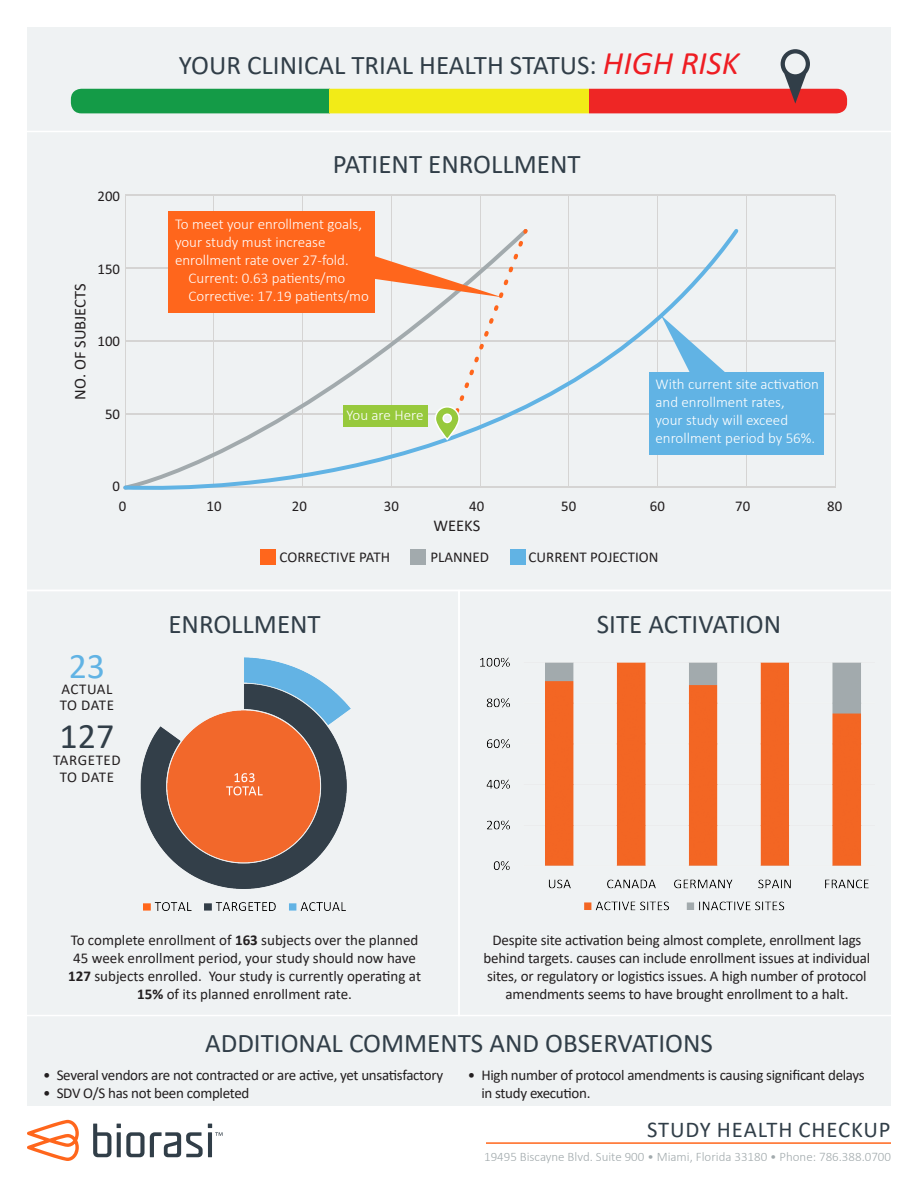
<style>
.page{position:relative;width:918px;height:1188px;background:#fff}
.page>*{position:absolute;margin:0;border:0;box-sizing:border-box;transform-origin:0 0}
.t1{font:36px "Calibri";color:#313e48}
.t2{font:36px "Calibri";color:#61b3e4}
.t3{font:27px "Calibri";color:#313e48}
.t4{font:22.65px "Calibri";letter-spacing:.04em;color:#313e48}
.t5{font:16.5px "Calibri";color:#231f20}
.t6{font:15px/18px "Calibri";letter-spacing:-.01em;color:#231f20;text-align:center}
.t7{font:300 15px/18px "Calibri";color:#fff}
.t8{font:15px/16.5px "Calibri";letter-spacing:.04em;color:#231f20;text-align:center}
.t9{font:15px/16.5px "Calibri";letter-spacing:.03em;color:#231f20}
.t10{font:14.85px "Calibri";color:#211d1e}
.t11{font:300 12.9px "Calibri";color:#a2aaad}
.s1{font-style:italic;font-size:33px;color:#ee1d23}
.s2{font-weight:700}
</style>
<div class="page">
<div style="left:27px;top:27px;width:864px;height:1079px;background:#eff2f3"></div>
<div style="left:0;top:590px;width:460px;height:426px;border:2px solid #fff"></div>
<div style="left:458px;top:590px;width:460px;height:426px;border:2px solid #fff"></div>
<div style="left:71px;top:89px;width:259px;height:24px;background:#149b47"></div>
<div style="left:330px;top:89px;width:259px;height:24px;background:#f2eb17"></div>
<div style="left:589px;top:89px;width:258px;height:24px;background:#ee2625"></div>
<svg style="left:781px;top:49px;width:29px;height:55px"></svg>
<hr style="left:125px;top:195px;width:1px;height:293px;background:#d5d4d3">
<hr style="left:125px;top:194px;width:710px;height:1px;background:#d5d4d3">
<hr style="left:125px;top:267px;width:710px;height:1px;background:#d5d4d3">
<hr style="left:125px;top:340px;width:710px;height:1px;background:#d5d4d3">
<hr style="left:125px;top:413px;width:710px;height:2px;background:#d5d4d3">
<hr style="left:125px;top:486px;width:710px;height:2px;background:#d5d4d3">
<hr style="left:213px;top:195px;width:1px;height:293px;background:#d5d4d3">
<hr style="left:302px;top:195px;width:1px;height:293px;background:#d5d4d3">
<hr style="left:391px;top:195px;width:1px;height:293px;background:#d5d4d3">
<hr style="left:480px;top:195px;width:1px;height:293px;background:#d5d4d3">
<hr style="left:569px;top:195px;width:1px;height:293px;background:#d5d4d3">
<hr style="left:657px;top:195px;width:1px;height:293px;background:#d5d4d3">
<hr style="left:746px;top:195px;width:1px;height:293px;background:#d5d4d3">
<hr style="left:835px;top:195px;width:1px;height:293px;background:#d5d4d3">
<svg style="left:123px;top:225px;width:619px;height:265px"></svg>
<div style="left:343px;top:406px;width:84px;height:21px;background:#97c93c"></div>
<div style="left:260px;top:549px;width:16px;height:16px;background:#ff661c"></div>
<div style="left:410px;top:549px;width:16px;height:16px;background:#a2aaad"></div>
<div style="left:510px;top:549px;width:15px;height:16px;background:#61b3e4"></div>
<div style="left:168px;top:211px;width:207px;height:102px;background:#ff661c"></div>
<div style="left:649px;top:372px;width:175px;height:82px;background:#61b3e4"></div>
<svg style="left:661px;top:315px;width:65px;height:57px"></svg>
<svg style="left:374px;top:231px;width:154px;height:209px"></svg>
<img style="left:480px;top:657px;width:389px;height:254px">
<svg style="left:93px;top:1124px;width:18px;height:33px"></svg>
<svg style="left:27px;top:1120px;width:52px;height:41px"></svg>
<svg style="left:117px;top:1124px;width:106px;height:33px"></svg>
<hr style="left:486px;top:1142px;width:405px;height:2px;background:#ff661c">
<img style="left:140px;top:657px;width:211px;height:254px">
<p class="t3" style="left:179px;top:47px;width:562px">YOUR CLINICAL TRIAL HEALTH STATUS: <span class="s1">HIGH RISK</span></p>
<p class="t10" style="left:98px;top:186px;width:24px">200</p>
<p class="t5" style="left:69px;top:400px;width:118px;rotate:-90deg">NO. OF SUBJECTS</p>
<p class="t10" style="left:98px;top:258px;width:24px">150</p>
<p class="t10" style="left:98px;top:331px;width:24px">100</p>
<p class="t10" style="left:105px;top:404px;width:17px">50</p>
<p class="t3" style="left:333px;top:145px;width:249px">PATIENT ENROLLMENT</p>
<p class="t7" style="left:175px;top:215px;width:189px">To meet your enrollment goals, your study must increase enrollment rate over 27-fold.</p>
<p class="t7" style="left:189px;top:269px;width:158px">Current: 0.63 patients/mo</p>
<p class="t7" style="left:189px;top:287px;width:182px">Corrective: 17.19 patients/mo</p>
<p class="t7" style="left:347px;top:406px;width:78px">You are Here</p>
<p class="t7" style="left:656px;top:375px;width:165px">With current site activation and enrollment rates,<br>your study will exceed enrollment period by 56%.</p>
<p class="t10" style="left:113px;top:476px;width:9px">0</p>
<p class="t10" style="left:119px;top:495px;width:9px">0</p>
<p class="t10" style="left:207px;top:495px;width:17px">10</p>
<p class="t10" style="left:292px;top:495px;width:17px">20</p>
<p class="t10" style="left:384px;top:495px;width:17px">30</p>
<p class="t10" style="left:469px;top:495px;width:17px">40</p>
<p class="t10" style="left:561px;top:495px;width:17px">50</p>
<p class="t10" style="left:650px;top:495px;width:17px">60</p>
<p class="t10" style="left:735px;top:495px;width:17px">70</p>
<p class="t10" style="left:827px;top:495px;width:17px">80</p>
<p class="t5" style="left:433px;top:514px;width:48px">WEEKS</p>
<p class="t6" style="left:280px;top:548px;width:112px">CORRECTIVE PATH</p>
<p class="t6" style="left:431px;top:548px;width:60px">PLANNED</p>
<p class="t6" style="left:529px;top:548px;width:131px">CURRENT POJECTION</p>
<p class="t3" style="left:168px;top:605px;width:154px">ENROLLMENT</p>
<p class="t3" style="left:597px;top:605px;width:186px">SITE ACTIVATION</p>
<p class="t2" style="left:69px;top:641px;width:38px">23</p>
<p class="t9" style="left:60px;top:680px;width:56px">ACTUAL<br>TO DATE</p>
<p class="t1" style="left:60px;top:711px;width:56px">127</p>
<p class="t8" style="left:53px;top:752px;width:69px">TARGETED<br>TO DATE</p>
<p class="t6" style="left:68px;top:930px;width:354px">To complete enrollment of <span class="s2">163</span> subjects over the planned 45 week enrollment period, your study should now have <span class="s2">127</span> subjects enrolled. Your study is currently operating at <span class="s2">15%</span> of its planned enrollment rate.</p>
<p class="t6" style="left:484px;top:930px;width:388px">Despite site activation being almost complete, enrollment lags behind targets. causes can include enrollment issues at individual sites, or regulatory or logistics issues. A high number of protocol amendments seems to have brought enrollment to a halt.</p>
<p class="t3" style="left:205px;top:1025px;width:509px">ADDITIONAL COMMENTS AND OBSERVATIONS</p>
<p class="t6" style="left:43px;top:1065px;width:402px">• Several vendors are not contracted or are active, yet unsatisfactory</p>
<p class="t6" style="left:43px;top:1083px;width:208px">• SDV O/S has not been completed</p>
<p class="t6" style="left:481px;top:1065px;width:385px;text-align:left;text-indent:-14px">• High number of protocol amendments is causing significant delays in study execution.</p>
<p class="t4" style="left:647px;top:1114px;width:245px">STUDY HEALTH CHECKUP</p>
<p class="t11" style="left:484px;top:1149px;width:408px">19495 Biscayne Blvd. Suite 900 • Miami, Florida 33180 • Phone: 786.388.0700</p>
</div>
